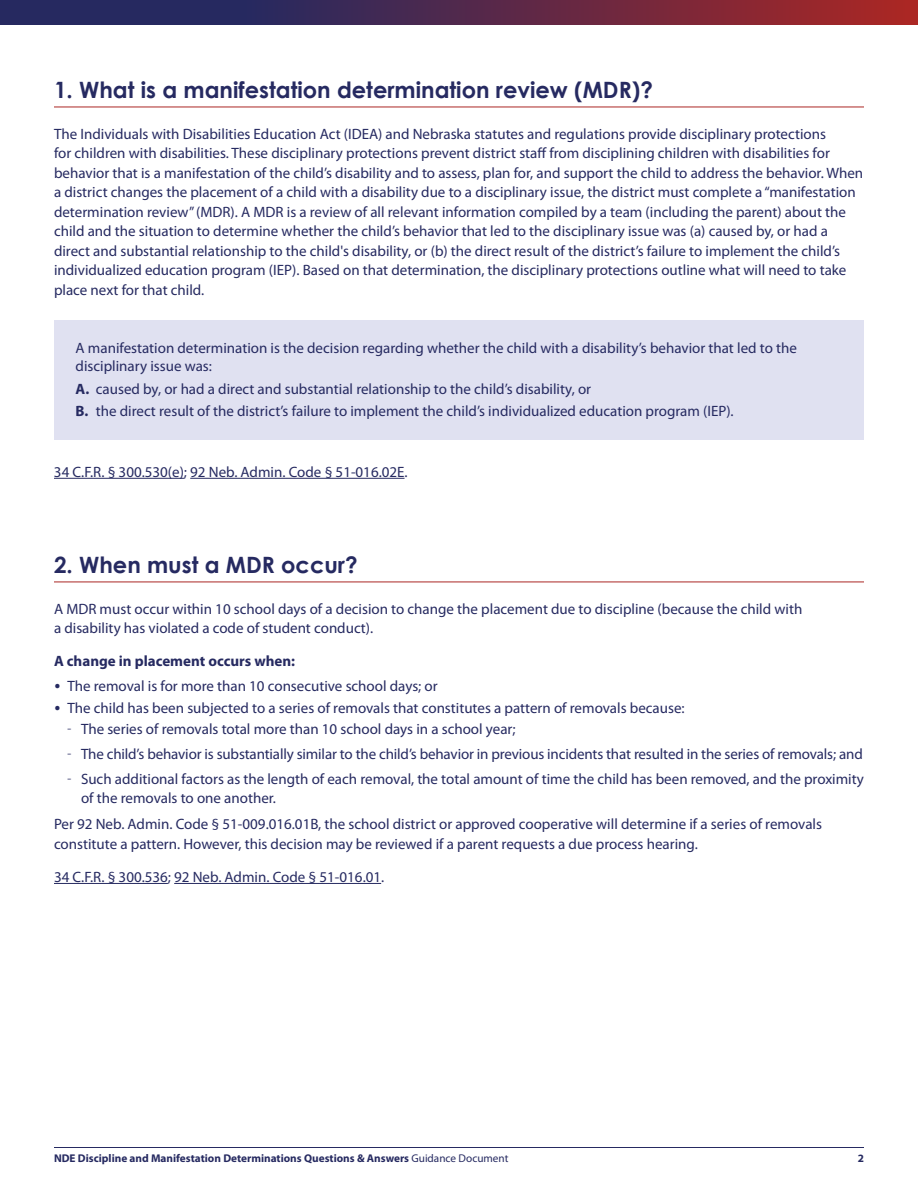
<style>
.page{position:relative;width:918px;height:1188px;background:#fff}
.page>*{position:absolute;margin:0;border:0;box-sizing:border-box;transform-origin:0 0}
.t1{font:700 22.5px "Century Gothic";color:#262a61}
.t2{font:15px/19.5px "Myriad Pro";color:#262a61}
.t3{font:700 15px "Myriad Pro";color:#262a61}
.t4{font:700 11.25px "Myriad Pro";color:#262a61}
.s1{font-weight:700}
.s2{font-weight:400}
</style>
<div class="page">
<svg style="left:0;top:0;width:918px;height:25px;background:#572849"></svg>
<hr style="left:54px;top:107px;width:810px;height:1px;background:#ab2724">
<div style="left:54px;top:320px;width:810px;height:120px;background:#e0e1f1"></div>
<hr style="left:54px;top:478px;width:130px;height:1px;background:#262a61">
<hr style="left:190px;top:478px;width:215px;height:1px;background:#262a61">
<hr style="left:54px;top:582px;width:810px;height:1px;background:#ab2724">
<hr style="left:54px;top:883px;width:114px;height:1px;background:#262a61">
<hr style="left:174px;top:883px;width:207px;height:1px;background:#262a61">
<hr style="left:54px;top:1147px;width:810px;height:1px;background:#262a61">
<h2 class="t1" style="left:54px;top:76px;width:600px">1. What is a manifestation determination review (MDR)?</h2>
<p class="t2" style="left:54px;top:124px;width:811px">The Individuals with Disabilities Education Act (IDEA) and Nebraska statutes and regulations provide disciplinary protections<br>for children with disabilities. These disciplinary protections prevent district staff from disciplining children with disabilities for behavior that is a manifestation of the child’s disability and to assess, plan for, and support the child to address the behavior. When a district changes the placement of a child with a disability due to a disciplinary issue, the district must complete a “manifestation determination review” (MDR). A MDR is a review of all relevant information compiled by a team (including the parent) about the child and the situation to determine whether the child’s behavior that led to the disciplinary issue was (a) caused by, or had a direct and substantial relationship to the child's disability, or (b) the direct result of the district’s failure to implement the child’s individualized education program (IEP). Based on that determination, the disciplinary protections outline what will need to take place next for that child.</p>
<p class="t2" style="left:76px;top:339px;width:723px;line-height:18px">A manifestation determination is the decision regarding whether the child with a disability’s behavior that led to the disciplinary issue was:</p>
<p class="t2" style="left:76px;top:379px;width:517px"><span class="s1">A.</span> caused by, or had a direct and substantial relationship to the child’s disability, or</p>
<p class="t2" style="left:76px;top:401px;width:660px"><span class="s1">B.</span> the direct result of the district’s failure to implement the child’s individualized education program (IEP).</p>
<p class="t2" style="left:54px;top:462px;width:355px">34 C.F.R. § 300.530(e); 92 Neb. Admin. Code § 51-016.02E.</p>
<h2 class="t1" style="left:54px;top:551px;width:305px">2. When must a MDR occur?</h2>
<p class="t2" style="left:54px;top:599px;width:750px">A MDR must occur within 10 school days of a decision to change the placement due to discipline (because the child with a disability has violated a code of student conduct).</p>
<p class="t3" style="left:54px;top:652px;width:243px">A change in placement occurs when:</p>
<p class="t2" style="left:54px;top:676px;width:385px"><sup>.</sup> The removal is for more than 10 consecutive school days; or</p>
<p class="t2" style="left:54px;top:698px;width:632px"><sup>.</sup> The child has been subjected to a series of removals that constitutes a pattern of removals because:</p>
<p class="t2" style="left:68px;top:719px;width:450px"><sup>–</sup> The series of removals total more than 10 school days in a school year;</p>
<p class="t2" style="left:68px;top:744px;width:797px"><sup>–</sup> The child’s behavior is substantially similar to the child’s behavior in previous incidents that resulted in the series of removals; and</p>
<p class="t2" style="left:81px;top:769px;width:784px;text-indent:-14px"><sup>–</sup> Such additional factors as the length of each removal, the total amount of time the child has been removed, and the proximity of the removals to one another.</p>
<p class="t2" style="left:54px;top:814px;width:770px">Per 92 Neb. Admin. Code § 51-009.016.01B, the school district or approved cooperative will determine if a series of removals constitute a pattern. However, this decision may be reviewed if a parent requests a due process hearing.</p>
<p class="t2" style="left:54px;top:867px;width:332px">34 C.F.R. § 300.536; 92 Neb. Admin. Code § 51-016.01.</p>
<p class="t4" style="left:54px;top:1150px;width:456px">NDE Discipline and Manifestation Determinations Questions &amp; Answers <span class="s2">Guidance Document</span></p>
<p class="t4" style="left:858px;top:1150px;width:8px">2</p>
</div>
